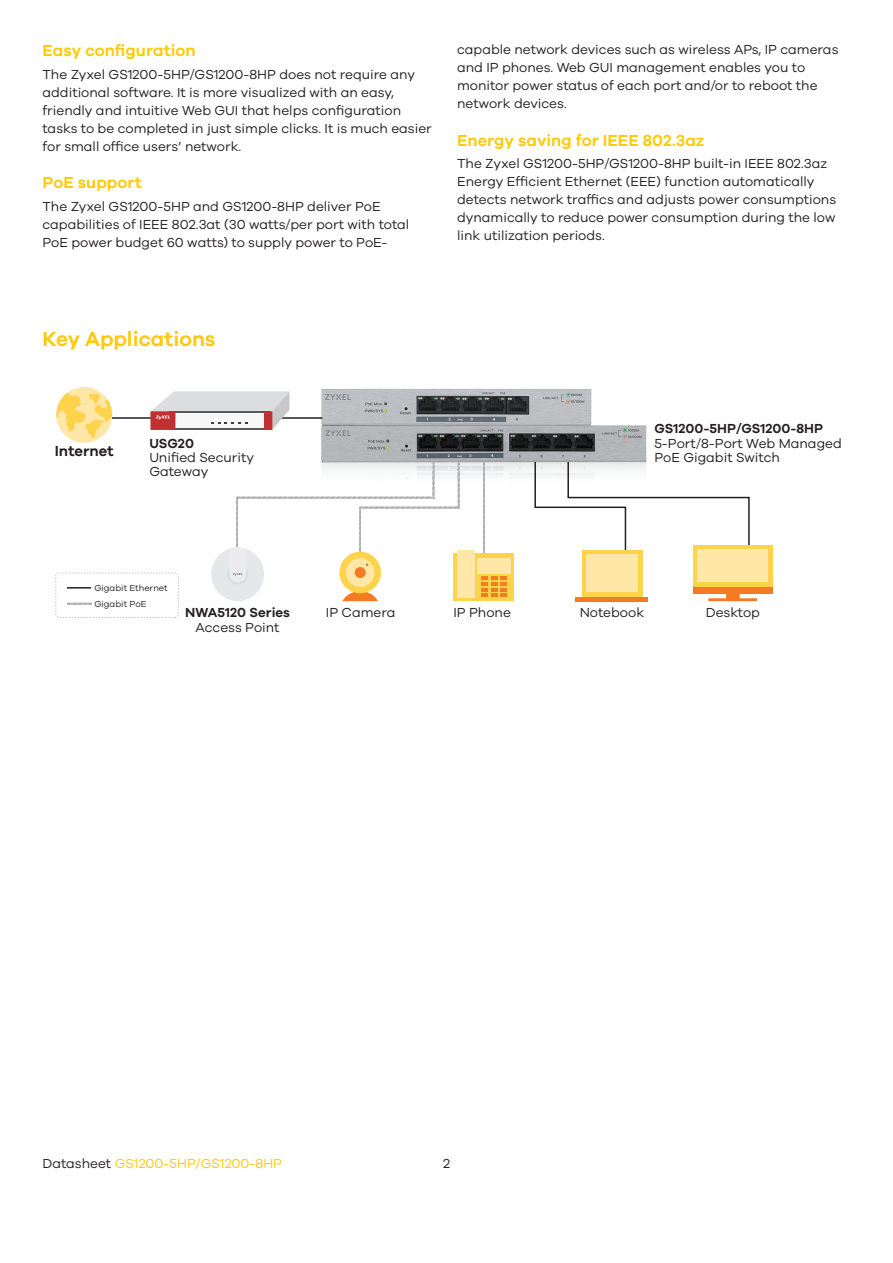
<style>
.page{position:relative;width:893px;height:1263px;background:#fff}
.page>*{position:absolute;margin:0;border:0;box-sizing:border-box;transform-origin:0 0}
.t1{font:600 21px "Galano Grotesque";color:#feca0a}
.t2{font:600 16.5px "Galano Grotesque";color:#feca0a}
.t3{font:600 15px "Galano Grotesque";color:#231f20}
.brand_2_0_intro_bene{font:13.5px/18px "Galano Grotesque";color:#231f20}
.t4{font:13.5px "Galano Grotesque";color:#feca0a}
.t5{font:600 13.5px "Galano Grotesque";color:#231f20}
.t6{font:9px "Galano Grotesque";color:#231f20}
.s1{font-weight:600}
.s2{color:#231f20}
</style>
<div class="page">
<img style="left:321px;top:388px;width:326px;height:121px">
<hr style="left:106px;top:417px;width:59px;height:2px;background:#231f20">
<svg style="left:56px;top:387px;width:58px;height:56px"></svg>
<svg style="left:534px;top:460px;width:216px;height:96px"></svg>
<div style="left:582px;top:550px;width:60px;height:48px;background:#fed34c"></div>
<div style="left:586px;top:555px;width:52px;height:37px;background:#ffe7a7"></div>
<hr style="left:576px;top:597px;width:72px;height:4px;background:#f47b21">
<svg style="left:708px;top:593px;width:49px;height:8px"></svg>
<div style="left:693px;top:545px;width:80px;height:48px;background:linear-gradient(to right,#f47b21,#f47b21)"></div>
<div style="left:693px;top:545px;width:80px;height:41px;background:#fed34c"></div>
<div style="left:697px;top:549px;width:71px;height:33px;background:#ffe7a7"></div>
<svg style="left:483px;top:462px;width:2px;height:91px"></svg>
<div style="left:454px;top:553px;width:60px;height:48px;background:#fed34c"></div>
<div style="left:478px;top:558px;width:33px;height:16px;background:#ffe7a7"></div>
<div style="left:457px;top:550px;width:17px;height:48px;background:#ffe7a7"></div>
<svg style="left:481px;top:576px;width:26px;height:21px"></svg>
<hr style="left:277px;top:417px;width:45px;height:2px;background:#231f20">
<svg style="left:150px;top:391px;width:139px;height:39px"></svg>
<div style="left:55px;top:573px;width:124px;height:45px;border:1px dashed #c7c8ca;border-radius:3px"></div>
<svg style="left:67px;top:587px;width:24px;height:1px"></svg>
<svg style="left:67px;top:603px;width:24px;height:1px"></svg>
<svg style="left:211px;top:462px;width:248px;height:139px"></svg>
<div style="left:355px;top:567px;width:11px;height:11px;background:#f47b21;border-radius:50%"></div>
<p class="t2" style="left:43px;top:41px;width:155px">Easy configuration</p>
<p class="brand_2_0_intro_bene" style="left:43px;top:65px;width:374px">The Zyxel GS1200-5HP/GS1200-8HP does not require any additional software. It is more visualized with an easy, friendly and intuitive Web GUI that helps configuration</p>
<p class="brand_2_0_intro_bene" style="left:43px;top:119px;width:391px">tasks to be completed in just simple clicks. It is much easier for small office users’ network.</p>
<p class="t2" style="left:43px;top:173px;width:101px">PoE support</p>
<p class="brand_2_0_intro_bene" style="left:43px;top:197px;width:368px">The Zyxel GS1200-5HP and GS1200-8HP deliver PoE capabilities of IEEE 802.3at (30 watts/per port with total<br>PoE power budget 60 watts) to supply power to PoE-</p>
<p class="brand_2_0_intro_bene" style="left:457px;top:40px;width:383px">capable network devices such as wireless APs, IP cameras and IP phones. Web GUI management enables you to monitor power status of each port and/or to reboot the network devices.</p>
<p class="t2" style="left:457px;top:130px;width:249px">Energy saving for IEEE 802.3az</p>
<p class="brand_2_0_intro_bene" style="left:457px;top:154px;width:381px">The Zyxel GS1200-5HP/GS1200-8HP built-in IEEE 802.3az Energy Efficient Ethernet (EEE) function automatically detects network traffics and adjusts power consumptions dynamically to reduce power consumption during the low link utilization periods.</p>
<p class="t1" style="left:43px;top:326px;width:175px">Key Applications</p>
<p class="t3" style="left:55px;top:442px;width:61px">Internet</p>
<p class="brand_2_0_intro_bene" style="left:149px;top:436px;width:106px;line-height:14.2px"><span class="s1">USG20<br></span>Unified Security<br>Gateway</p>
<p class="brand_2_0_intro_bene" style="left:654px;top:421px;width:189px;line-height:14.2px"><span class="s1">GS1200-5HP/GS1200-8HP<br></span>5-Port/8-Port Web Managed<br>PoE Gigabit Switch</p>
<p class="t6" style="left:94px;top:582px;width:75px">Gigabit Ethernet</p>
<p class="t6" style="left:94px;top:598px;width:54px">Gigabit PoE</p>
<p class="t5" style="left:185px;top:604px;width:106px">NWA5120 Series</p>
<p class="brand_2_0_intro_bene" style="left:326px;top:603px;width:71px">IP Camera</p>
<p class="brand_2_0_intro_bene" style="left:454px;top:603px;width:59px">IP Phone</p>
<p class="brand_2_0_intro_bene" style="left:580px;top:603px;width:66px">Notebook</p>
<p class="brand_2_0_intro_bene" style="left:706px;top:603px;width:56px">Desktop</p>
<p class="brand_2_0_intro_bene" style="left:196px;top:618px;width:85px">Access Point</p>
<p class="t4" style="left:43px;top:1155px;width:241px"><span class="s2">Datasheet</span> GS1200-5HP/GS1200-8HP</p>
<p class="brand_2_0_intro_bene" style="left:443px;top:1154px;width:8px">2</p>
</div>
